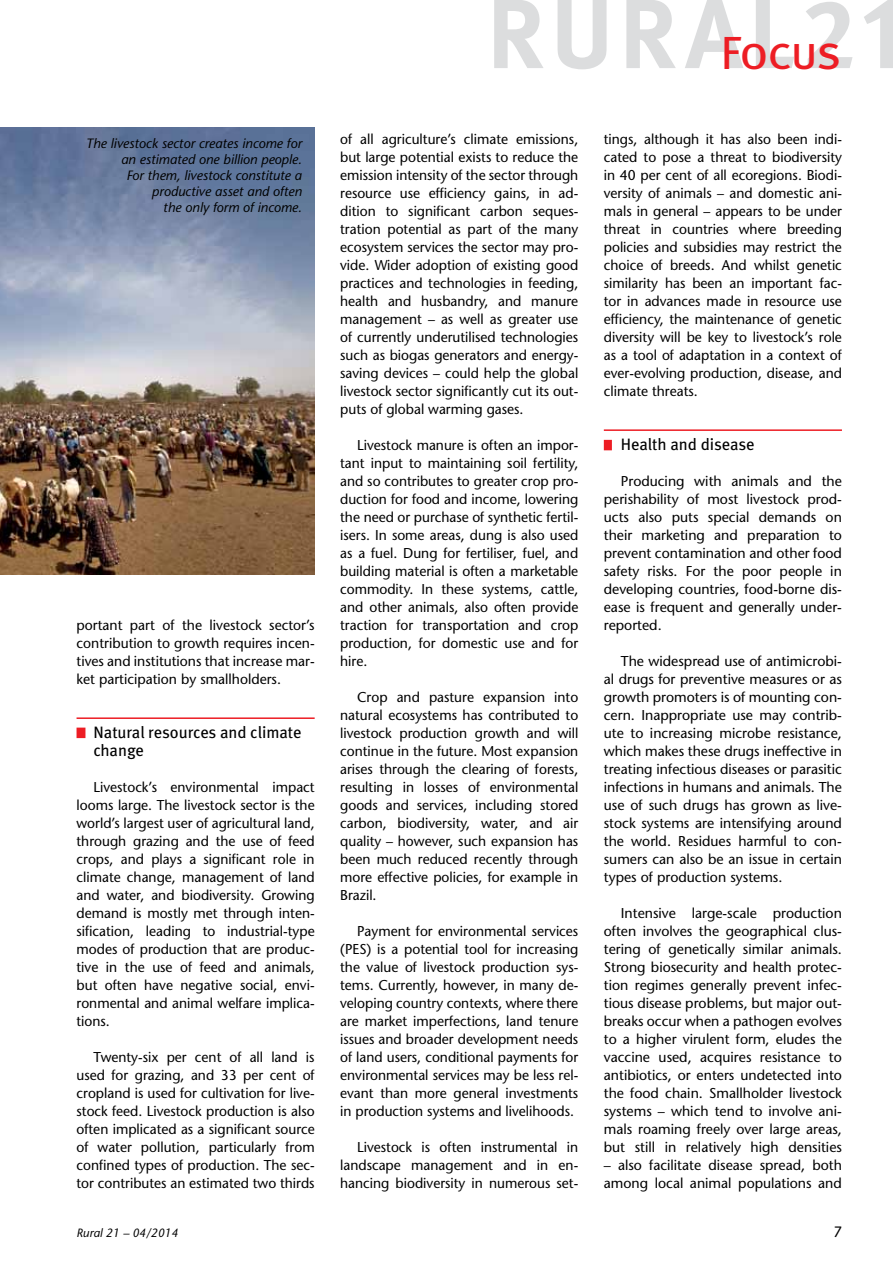
<style>
.page{position:relative;width:893px;height:1263px;background:#fff}
.page>*{position:absolute;margin:0;border:0;box-sizing:border-box;transform-origin:0 0}
.t1{font:46.5px "Meta Pro";letter-spacing:-.04em;color:#ed1d24}
.t2{font:16.5px/18px "Meta";color:#000}
.t3{font:500 15px "Stone Sans Std";color:#000}
.t4{font:500 14.25px/18px "Stone Sans Std";color:#000;text-align:justify}
.t5{font:italic 13.5px/15.8px "Stone Sans";color:#000;text-align:right}
.t6{font:italic 500 12px "Stone Sans Std";color:#000}
</style>
<div class="page">
<svg style="left:494px;top:0;width:399px;height:69px"></svg>
<hr style="left:77px;top:717px;width:238px;height:2px;background:#ed1d24">
<div style="left:77px;top:728px;width:8px;height:10px;background:#ed1d24"></div>
<hr style="left:604px;top:429px;width:238px;height:2px;background:#ed1d24">
<div style="left:604px;top:440px;width:8px;height:10px;background:#ed1d24"></div>
<img style="left:0;top:128px;width:315px;height:447px">
<h1 class="t1" style="left:720px;top:23px;width:123px">Focus</h1>
<p class="t5" style="left:86px;top:136px;width:218px">The livestock sector creates income for an estimated one billion people.<br>For them, livestock constitute a productive asset and often<br>the only form of income.</p>
<p class="t4" style="left:77px;top:616px;width:240px">portant part of the livestock sector’s contribution to growth requires incen&shy;tives and institutions that increase mar&shy;ket participation by smallholders.</p>
<p class="t2" style="left:94px;top:723px;width:209px">Natural resources and climate change</p>
<p class="t4" style="left:77px;top:778px;width:240px;text-indent:17px">Livestock’s environmental impact looms large. The livestock sector is the world’s largest user of agricultural land, through grazing and the use of feed crops, and plays a significant role in climate change, management of land and water, and biodiversity. Growing demand is mostly met through inten&shy;sification, leading to industrial-type modes of production that are produc&shy;tive in the use of feed and animals, but often have negative social, envi&shy;ronmental and animal welfare implica&shy;tions.</p>
<p class="t4" style="left:77px;top:1048px;width:240px;text-indent:17px">Twenty-six per cent of all land is used for grazing, and 33 per cent of cropland is used for cultivation for live&shy;stock feed. Livestock production is also often implicated as a significant source of water pollution, particularly from confined types of production. The sec&shy;tor contributes an estimated two thirds</p>
<p class="t4" style="left:340px;top:130px;width:240px">of all agriculture’s climate emissions, but large potential exists to reduce the emission intensity of the sector through resource use efficiency gains, in ad&shy;dition to significant carbon seques&shy;tration potential as part of the many ecosystem services the sector may pro&shy;vide. Wider adoption of existing good practices and technologies in feeding, health and husbandry, and manure management – as well as greater use of currently underutilised technologies such as biogas generators and energy&shy;saving devices – could help the global livestock sector significantly cut its out&shy;puts of global warming gases.</p>
<p class="t4" style="left:340px;top:436px;width:240px;text-indent:17px">Livestock manure is often an impor&shy;tant input to maintaining soil fertility, and so contributes to greater crop pro&shy;duction for food and income, lowering the need or purchase of synthetic fertil&shy;isers. In some areas, dung is also used as a fuel. Dung for fertiliser, fuel, and building material is often a marketable commodity. In these systems, cattle, and other animals, also often provide traction for transportation and crop production, for domestic use and for hire.</p>
<p class="t4" style="left:340px;top:688px;width:240px;text-indent:17px">Crop and pasture expansion into natural ecosystems has contributed to livestock production growth and will continue in the future. Most expansion arises through the clearing of forests, resulting in losses of environmental goods and services, including stored carbon, biodiversity, water, and air quality – however, such expansion has been much reduced recently through more effective policies, for example in Brazil.</p>
<p class="t4" style="left:340px;top:922px;width:240px;text-indent:17px">Payment for environmental services (PES) is a potential tool for increasing the value of livestock production sys&shy;tems. Currently, however, in many de&shy;veloping country contexts, where there are market imperfections, land tenure issues and broader development needs of land users, conditional payments for environmental services may be less rel&shy;evant than more general investments in production systems and livelihoods.</p>
<p class="t4" style="left:340px;top:1138px;width:240px;text-indent:17px">Livestock is often instrumental in landscape management and in en&shy;hancing biodiversity in numerous set-</p>
<p class="t4" style="left:604px;top:130px;width:240px">tings, although it has also been indi&shy;cated to pose a threat to biodiversity in 40 per cent of all ecoregions. Biodi&shy;versity of animals – and domestic ani&shy;mals in general – appears to be under threat in countries where breeding policies and subsidies may restrict the choice of breeds. And whilst genetic similarity has been an important fac&shy;tor in advances made in resource use efficiency, the maintenance of genetic diversity will be key to livestock’s role as a tool of adaptation in a context of ever-evolving production, disease, and climate threats.</p>
<p class="t2" style="left:621px;top:435px;width:135px">Health and disease</p>
<p class="t4" style="left:604px;top:472px;width:240px;text-indent:17px">Producing with animals and the perishability of most livestock prod&shy;ucts also puts special demands on their marketing and preparation to prevent contamination and other food safety risks. For the poor people in developing countries, food-borne dis&shy;ease is frequent and generally under&shy;reported.</p>
<p class="t4" style="left:604px;top:652px;width:240px;text-indent:17px">The widespread use of antimicrobi&shy;al drugs for preventive measures or as growth promoters is of mounting con&shy;cern. Inappropriate use may contrib&shy;ute to increasing microbe resistance, which makes these drugs ineffective in treating infectious diseases or parasitic infections in humans and animals. The use of such drugs has grown as live&shy;stock systems are intensifying around the world. Residues harmful to con&shy;sumers can also be an issue in certain types of production systems.</p>
<p class="t4" style="left:604px;top:904px;width:240px;text-indent:17px">Intensive large-scale production often involves the geographical clus&shy;tering of genetically similar animals.<br>Strong biosecurity and health protec&shy;tion regimes generally prevent infec&shy;tious disease problems, but major out&shy;breaks occur when a pathogen evolves to a higher virulent form, eludes the vaccine used, acquires resistance to antibiotics, or enters undetected into the food chain. Smallholder livestock systems – which tend to involve ani&shy;mals roaming freely over large areas, but still in relatively high densities</p>
<p class="t4" style="left:604px;top:1156px;width:240px">– also facilitate disease spread, both among local animal populations and</p>
<p class="t6" style="left:77px;top:1226px;width:103px">Rural 21 – 04/2014</p>
<p class="t3" style="left:833px;top:1223px;width:10px">7</p>
</div>
